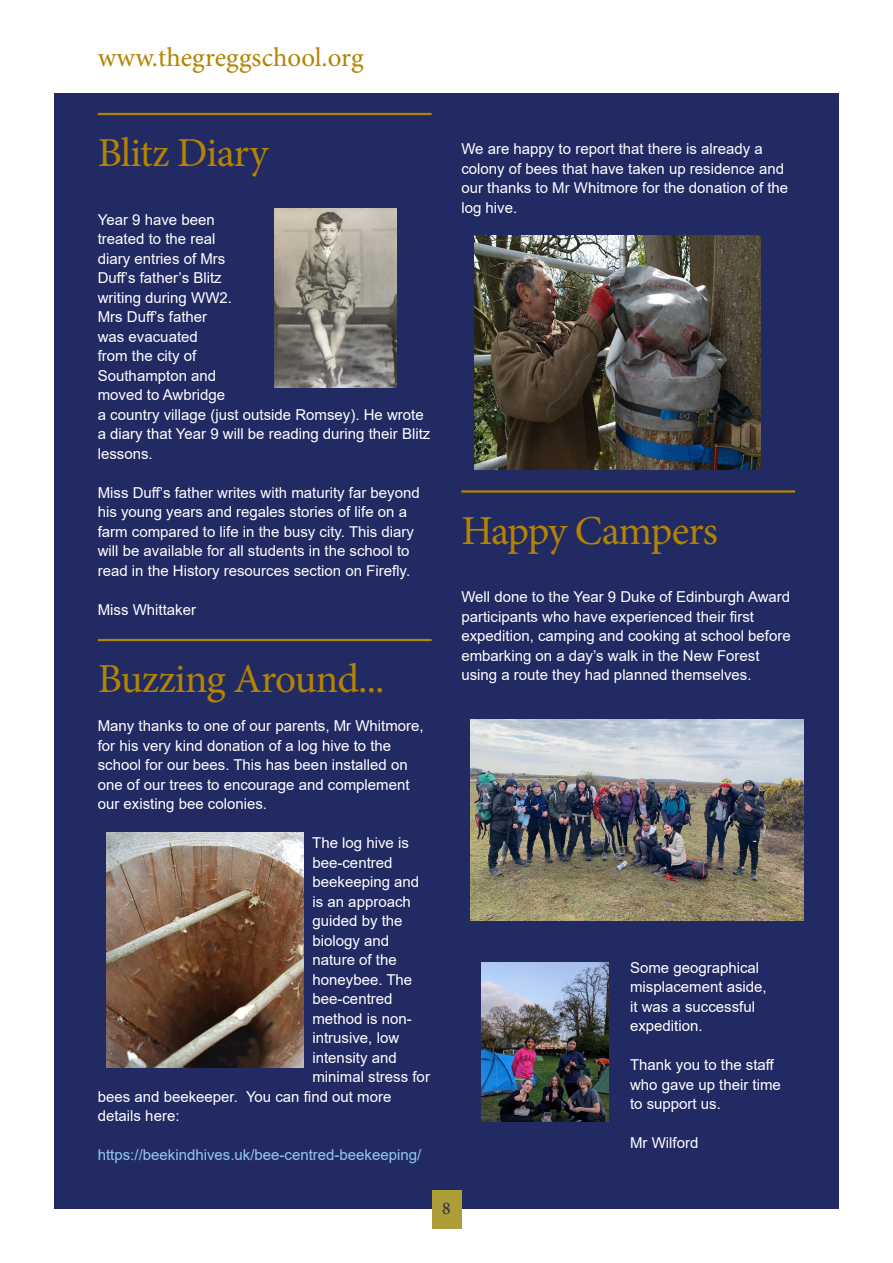
<style>
.page{position:relative;width:893px;height:1263px;background:#fff}
.page>*{position:absolute;margin:0;border:0;box-sizing:border-box;transform-origin:0 0}
.t1{font:41.25px "Minion Pro";letter-spacing:-.025em;color:#b48300}
.t2{font:27px "Minion Pro";color:#b48300}
.t3{font:18px "Minion Pro";color:#222a64}
.Paragraph_Style_1{font:15px/19.5px "Arial";color:#fff}
.Paragraph_Style_1-2{font:15px "Arial";color:#92caec}
</style>
<div class="page">
<div style="left:54px;top:94px;width:785px;height:1115px;background:#222a64"></div>
<div style="left:432px;top:1191px;width:30px;height:38px;background:#ad9d36"></div>
<hr style="left:98px;top:113px;width:334px;height:2px;background:#b48300">
<hr style="left:98px;top:639px;width:334px;height:2px;background:#b48300">
<img style="left:106px;top:832px;width:198px;height:235px">
<hr style="left:461px;top:490px;width:334px;height:3px;background:#b48300">
<img style="left:471px;top:719px;width:333px;height:201px">
<img style="left:482px;top:962px;width:126px;height:159px">
<img style="left:275px;top:208px;width:121px;height:180px">
<img style="left:474px;top:236px;width:286px;height:234px">
<p class="t2" style="left:98px;top:40px;width:267px">www.thegreggschool.org</p>
<p class="t1" style="left:98px;top:125px;width:172px">Blitz Diary</p>
<p class="Paragraph_Style_1" style="left:98px;top:210px;width:334px">Year 9 have been<br>treated to the real<br>diary entries of Mrs<br>Duff’s father’s Blitz<br>writing during WW2.<br>Mrs Duff’s father<br>was evacuated<br>from the city of<br>Southampton and<br>moved to Awbridge<br>a country village (just outside Romsey). He wrote a diary that Year 9 will be reading during their Blitz lessons.</p>
<p class="Paragraph_Style_1" style="left:98px;top:483px;width:323px">Miss Duff’s father writes with maturity far beyond his young years and regales stories of life on a farm compared to life in the busy city. This diary will be available for all students in the school to read in the History resources section on Firefly.</p>
<p class="Paragraph_Style_1" style="left:98px;top:600px;width:100px">Miss Whittaker</p>
<p class="t1" style="left:98px;top:651px;width:288px">Buzzing Around...</p>
<p class="Paragraph_Style_1" style="left:98px;top:716px;width:327px">Many thanks to one of our parents, Mr Whitmore, for his very kind donation of a log hive to the school for our bees. This has been installed on one of our trees to encourage and complement our existing bee colonies.</p>
<p class="Paragraph_Style_1" style="left:312px;top:833px;width:98px">The log hive is</p>
<p class="Paragraph_Style_1" style="left:312px;top:852px;width:82px">bee-centred</p>
<p class="Paragraph_Style_1" style="left:312px;top:872px;width:108px">beekeeping and</p>
<p class="Paragraph_Style_1" style="left:312px;top:891px;width:100px">is an approach</p>
<p class="Paragraph_Style_1" style="left:312px;top:911px;width:92px">guided by the</p>
<p class="Paragraph_Style_1" style="left:312px;top:930px;width:78px">biology and</p>
<p class="Paragraph_Style_1" style="left:312px;top:950px;width:86px">nature of the</p>
<p class="Paragraph_Style_1" style="left:312px;top:969px;width:101px">honeybee. The</p>
<p class="Paragraph_Style_1" style="left:312px;top:989px;width:82px">bee-centred</p>
<p class="Paragraph_Style_1" style="left:312px;top:1008px;width:101px">method is non-</p>
<p class="Paragraph_Style_1" style="left:312px;top:1028px;width:88px">intrusive, low</p>
<p class="Paragraph_Style_1" style="left:312px;top:1047px;width:86px">intensity and</p>
<p class="Paragraph_Style_1" style="left:312px;top:1067px;width:119px">minimal stress for</p>
<p class="Paragraph_Style_1" style="left:98px;top:1086px;width:295px">bees and beekeeper. You can find out more</p>
<p class="Paragraph_Style_1" style="left:98px;top:1106px;width:83px">details here:</p>
<p class="Paragraph_Style_1-2" style="left:98px;top:1145px;width:325px">https://beekindhives.uk/bee-centred-beekeeping/</p>
<p class="Paragraph_Style_1" style="left:461px;top:139px;width:328px">We are happy to report that there is already a colony of bees that have taken up residence and our thanks to Mr Whitmore for the donation of the log hive.</p>
<p class="t1" style="left:461px;top:503px;width:258px">Happy Campers</p>
<p class="Paragraph_Style_1" style="left:461px;top:587px;width:331px">Well done to the Year 9 Duke of Edinburgh Award participants who have experienced their first expedition, camping and cooking at school before embarking on a day’s walk in the New Forest using a route they had planned themselves.</p>
<p class="Paragraph_Style_1" style="left:630px;top:957px;width:138px">Some geographical misplacement aside, it was a successful expedition.</p>
<p class="Paragraph_Style_1" style="left:630px;top:1055px;width:152px">Thank you to the staff who gave up their time to support us.</p>
<p class="Paragraph_Style_1" style="left:630px;top:1133px;width:70px">Mr Wilford</p>
<p class="t3" style="left:442px;top:1196px;width:10px">8</p>
</div>
